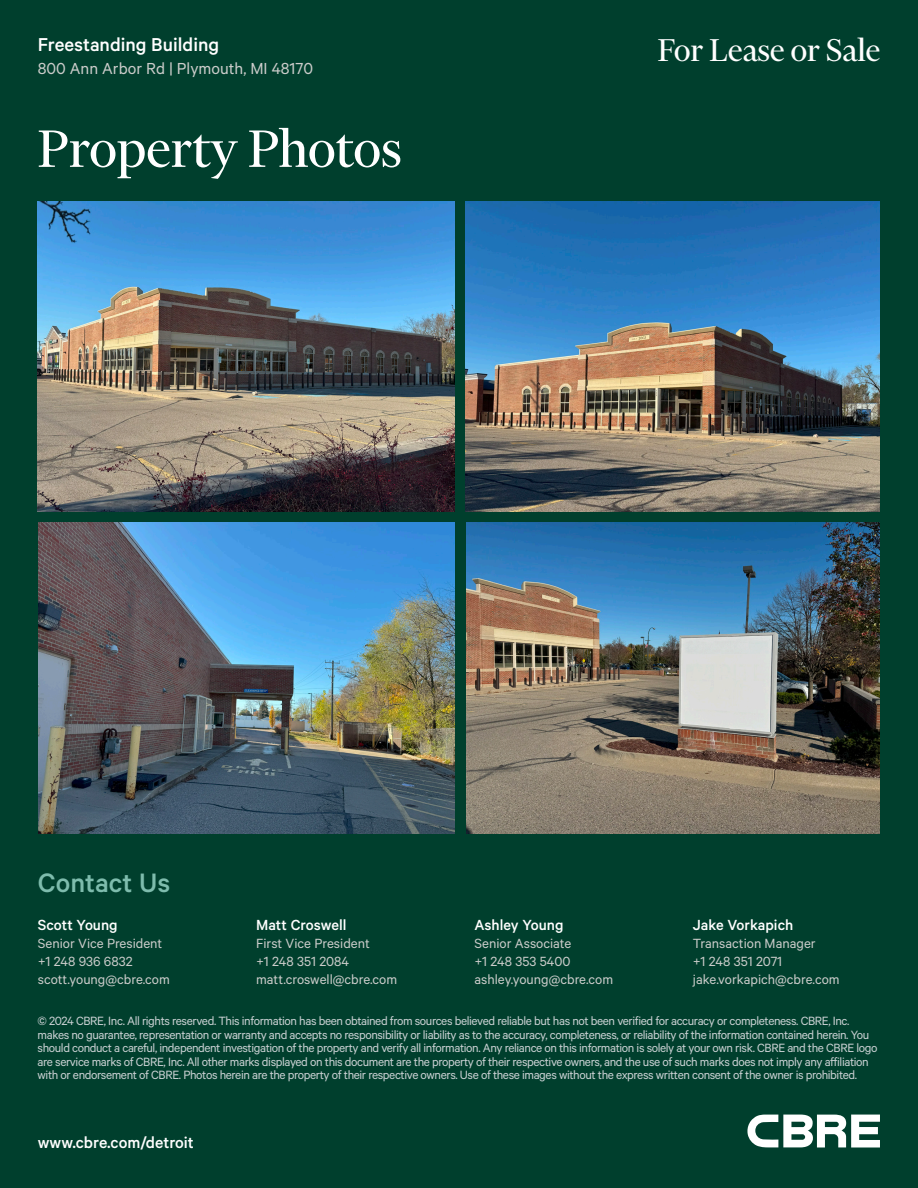
<style>
.page{position:relative;width:918px;height:1188px;background:#003f2d}
.page>*{position:absolute;margin:0;border:0;box-sizing:border-box;transform-origin:0 0}
.Heading_Small{font:60px "Financier Display";color:#fff}
.t1{font:36px "Financier Display";color:#fff}
.Contact_Us{font:500 30px "Calibre";color:#7ebcad}
.t2{font:500 21px "Calibre";color:#fff}
.t3{font:18px "Calibre";color:#cbccca}
.t4{font:500 18px "Calibre";color:#fff}
.Broker_Name{font:500 16.5px "Calibre";color:#fff}
.Contact_Info{font:500 16.5px "Calibre";color:#fff}
.Contact_Info-2{font:15px "Calibre";color:#cbccca}
.Broker_Name-2{font:15px "Calibre";color:#cbccca}
.t5{font:13.5px/13.5px "Calibre";letter-spacing:-.03em;color:#cad1d3}
</style>
<div class="page">
<img style="left:38px;top:202px;width:416px;height:310px">
<svg style="left:747px;top:1115px;width:133px;height:33px"></svg>
<img style="left:466px;top:202px;width:413px;height:310px">
<img style="left:38px;top:523px;width:416px;height:310px">
<img style="left:466px;top:523px;width:414px;height:310px">
<p class="t2" style="left:38px;top:33px;width:183px">Freestanding Building</p>
<p class="t3" style="left:38px;top:58px;width:277px">800 Ann Arbor Rd | Plymouth, MI 48170</p>
<p class="Heading_Small" style="left:38px;top:117px;width:366px">Property Photos</p>
<p class="t1" style="left:658px;top:32px;width:224px">For Lease or Sale</p>
<p class="Contact_Us" style="left:38px;top:865px;width:134px">Contact Us</p>
<p class="Broker_Name" style="left:38px;top:916px;width:81px">Scott Young</p>
<p class="Contact_Info-2" style="left:38px;top:935px;width:126px">Senior Vice President</p>
<p class="Contact_Info-2" style="left:38px;top:953px;width:96px">+1 248 936 6832</p>
<p class="Broker_Name-2" style="left:38px;top:971px;width:134px">scott.young@cbre.com</p>
<p class="Broker_Name" style="left:693px;top:916px;width:102px">Jake Vorkapich</p>
<p class="Contact_Info-2" style="left:693px;top:935px;width:124px">Transaction Manager</p>
<p class="Contact_Info-2" style="left:693px;top:953px;width:91px">+1 248 351 2071</p>
<p class="Contact_Info-2" style="left:693px;top:971px;width:148px">jake.vorkapich@cbre.com</p>
<p class="t5" style="left:38px;top:1014px;width:841px">© 2024 CBRE, Inc. All rights reserved. This information has been obtained from sources believed reliable but has not been verified for accuracy or completeness. CBRE, Inc. makes no guarantee, representation or warranty and accepts no responsibility or liability as to the accuracy, completeness, or reliability of the information contained herein. You should conduct a careful, independent investigation of the property and verify all information. Any reliance on this information is solely at your own risk. CBRE and the CBRE logo are service marks of CBRE, Inc. All other marks displayed on this document are the property of their respective owners, and the use of such marks does not imply any affiliation with or endorsement of CBRE. Photos herein are the property of their respective owners. Use of these images without the express written consent of the owner is prohibited.</p>
<p class="Contact_Info" style="left:256px;top:916px;width:92px">Matt Croswell</p>
<p class="Contact_Info-2" style="left:256px;top:935px;width:115px">First Vice President</p>
<p class="Contact_Info-2" style="left:256px;top:953px;width:95px">+1 248 351 2084</p>
<p class="Broker_Name-2" style="left:256px;top:971px;width:143px">matt.croswell@cbre.com</p>
<p class="Broker_Name" style="left:475px;top:916px;width:90px">Ashley Young</p>
<p class="Contact_Info-2" style="left:475px;top:935px;width:98px">Senior Associate</p>
<p class="Contact_Info-2" style="left:475px;top:953px;width:98px">+1 248 353 5400</p>
<p class="Broker_Name-2" style="left:475px;top:971px;width:140px">ashley.young@cbre.com</p>
<p class="t4" style="left:38px;top:1131px;width:158px">www.cbre.com/detroit</p>
</div>
